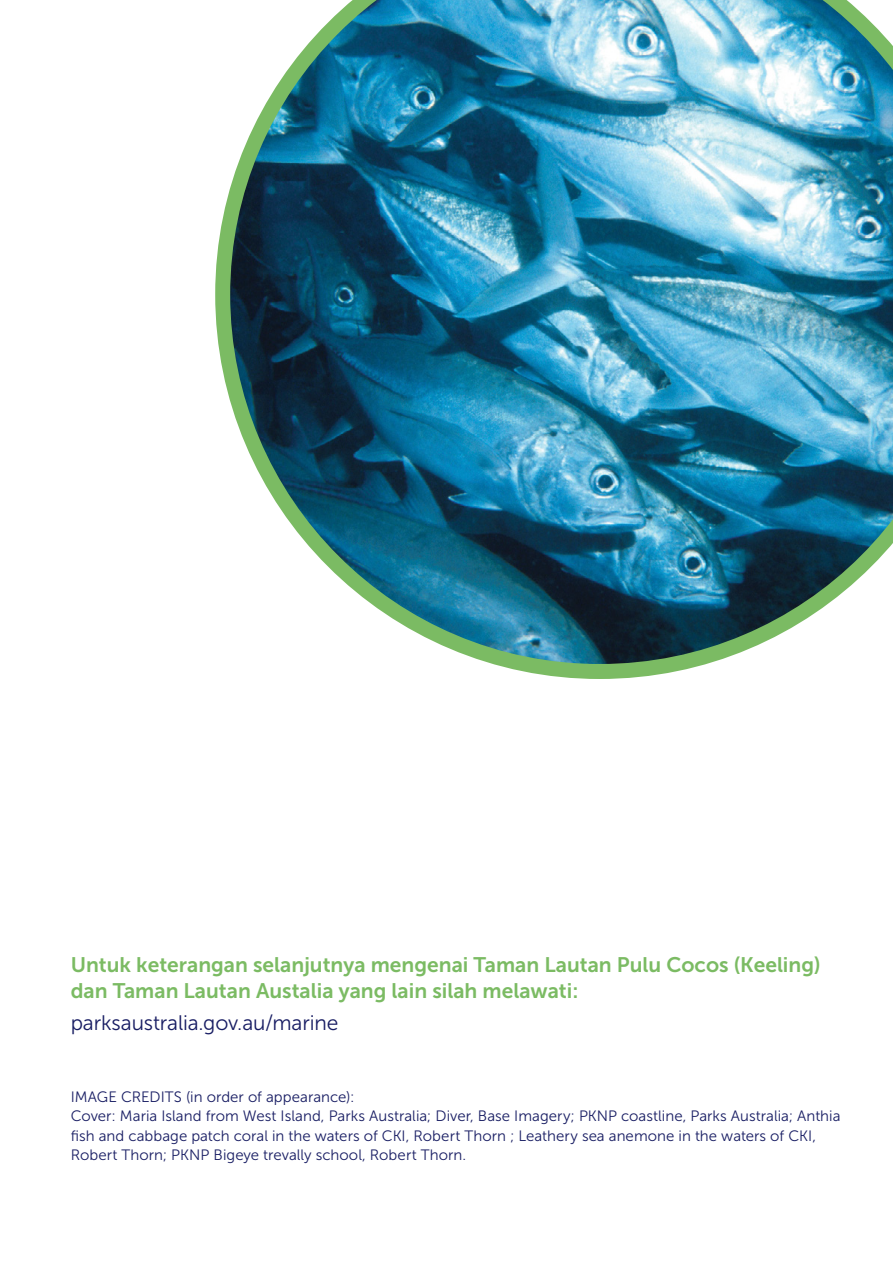
<style>
.page{position:relative;width:893px;height:1263px;background:#fff}
.page>*{position:absolute;margin:0;border:0;box-sizing:border-box;transform-origin:0 0}
.Yellow_Heading_2{font:21px/25.5px "Museo Sans 700";color:#7bbb63}
.Yellow_Heading_2-2{font:21px "Museo Sans 300";letter-spacing:-.005em;color:#181d63}
._03_BODY_COPY{font:15px/19.5px "Museo Sans 300";letter-spacing:.005em;color:#181d63}
</style>
<div class="page">
<img style="left:215px;top:0;width:678px;height:679px">
<p class="Yellow_Heading_2" style="left:71px;top:952px;width:751px">Untuk keterangan selanjutnya mengenai Taman Lautan Pulu Cocos (Keeling) dan Taman Lautan Austalia yang lain silah melawati:</p>
<p class="Yellow_Heading_2-2" style="left:71px;top:1012px;width:269px">parksaustralia.gov.au/marine</p>
<p class="_03_BODY_COPY" style="left:71px;top:1087px;width:771px">IMAGE CREDITS (in order of appearance):<br>Cover: Maria Island from West Island, Parks Australia; Diver, Base Imagery; PKNP coastline, Parks Australia; Anthia fish and cabbage patch coral in the waters of CKI, Robert Thorn ; Leathery sea anemone in the waters of CKI, Robert Thorn; PKNP Bigeye trevally school, Robert Thorn.</p>
</div>
